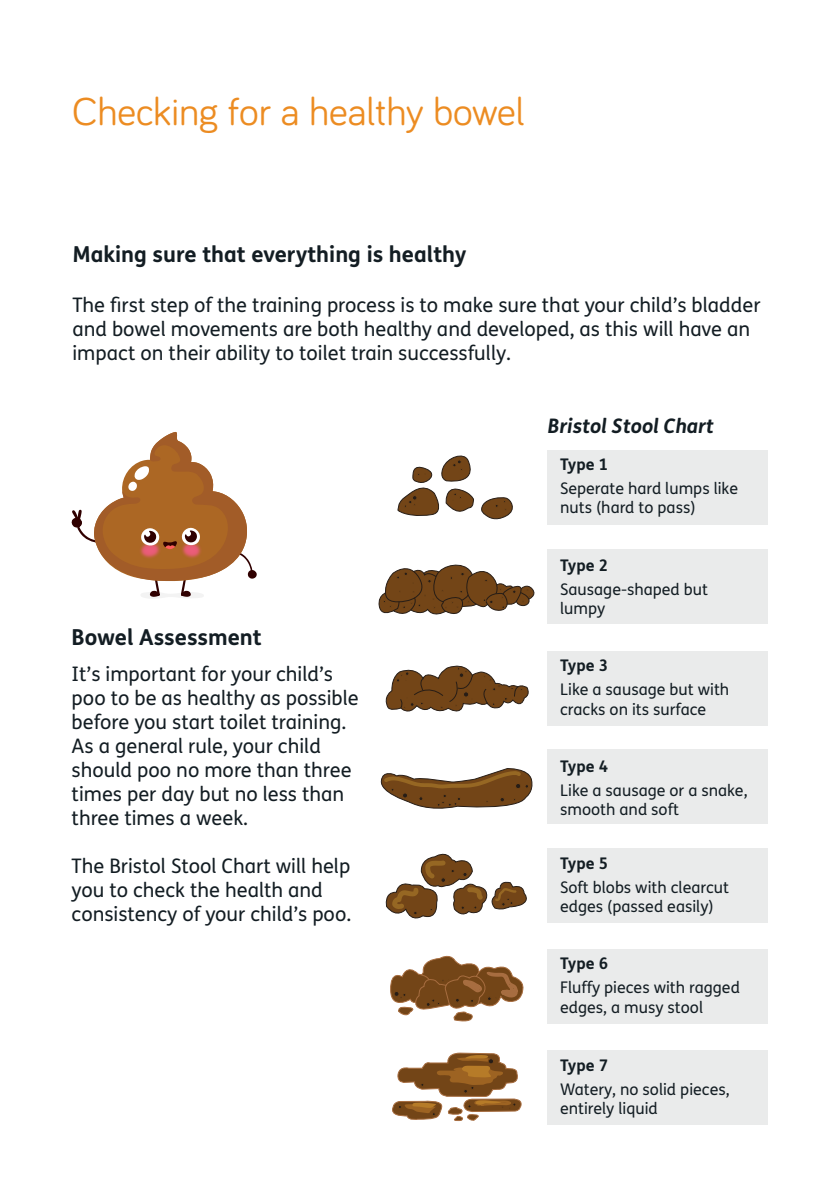
<style>
.page{position:relative;width:840px;height:1191px;background:#fff}
.page>*{position:absolute;margin:0;border:0;box-sizing:border-box;transform-origin:0 0}
.t1{font:40px "Bariol";color:#ec8c22}
.t2{font:700 22px "FS Me";color:#131d23}
.t3{font:20px/24px "FS Me";color:#131d23}
.t4{font:italic 700 20px "FS Me";color:#131d23}
.t5{font:16px/19.2px "FS Me";color:#131d23}
.t6{font:700 16px "FS Me";color:#131d23}
</style>
<div class="page">
<div style="left:547px;top:1050px;width:220px;height:75px;background:#eaebeb"></div>
<div style="left:547px;top:949px;width:220px;height:74px;background:#eaebeb"></div>
<div style="left:547px;top:848px;width:220px;height:75px;background:#eaebeb"></div>
<div style="left:547px;top:749px;width:220px;height:75px;background:#eaebeb"></div>
<div style="left:547px;top:651px;width:220px;height:75px;background:#eaebeb"></div>
<div style="left:547px;top:549px;width:220px;height:75px;background:#eaebeb"></div>
<div style="left:547px;top:450px;width:220px;height:74px;background:#eaebeb"></div>
<svg style="left:397px;top:455px;width:116px;height:65px"></svg>
<svg style="left:378px;top:564px;width:157px;height:51px"></svg>
<svg style="left:385px;top:665px;width:144px;height:47px"></svg>
<svg style="left:380px;top:768px;width:153px;height:41px"></svg>
<svg style="left:385px;top:853px;width:142px;height:66px"></svg>
<svg style="left:390px;top:955px;width:134px;height:67px"></svg>
<svg style="left:392px;top:1052px;width:130px;height:70px"></svg>
<svg style="left:72px;top:432px;width:184px;height:167px"></svg>
<h1 class="t1" style="left:72px;top:84px;width:454px">Checking for a healthy bowel</h1>
<p class="t2" style="left:72px;top:237px;width:395px">Making sure that everything is healthy</p>
<p class="t3" style="left:72px;top:293px;width:689px">The first step of the training process is to make sure that your child’s bladder and bowel movements are both healthy and developed, as this will have an impact on their ability to toilet train successfully.</p>
<p class="t4" style="left:547px;top:411px;width:167px">Bristol Stool Chart</p>
<p class="t6" style="left:560px;top:451px;width:49px">Type 1</p>
<p class="t5" style="left:560px;top:478px;width:179px">Seperate hard lumps like nuts (hard to pass)</p>
<p class="t2" style="left:72px;top:620px;width:191px">Bowel Assessment</p>
<p class="t3" style="left:72px;top:661px;width:288px">It’s important for your child’s poo to be as healthy as possible before you start toilet training.<br>As a general rule, your child should poo no more than three times per day but no less than three times a week.</p>
<p class="t3" style="left:72px;top:853px;width:281px">The Bristol Stool Chart will help you to check the health and consistency of your child’s poo.</p>
<p class="t6" style="left:560px;top:552px;width:49px">Type 2</p>
<p class="t5" style="left:560px;top:579px;width:149px">Sausage-shaped but lumpy</p>
<p class="t6" style="left:560px;top:653px;width:49px">Type 3</p>
<p class="t5" style="left:560px;top:680px;width:170px">Like a sausage but with cracks on its surface</p>
<p class="t6" style="left:560px;top:753px;width:49px">Type 4</p>
<p class="t5" style="left:560px;top:780px;width:189px">Like a sausage or a snake, smooth and soft</p>
<p class="t6" style="left:560px;top:851px;width:49px">Type 5</p>
<p class="t5" style="left:560px;top:877px;width:170px">Soft blobs with clearcut edges (passed easily)</p>
<p class="t6" style="left:560px;top:951px;width:49px">Type 6</p>
<p class="t5" style="left:560px;top:977px;width:181px">Fluffy pieces with ragged edges, a musy stool</p>
<p class="t6" style="left:560px;top:1053px;width:49px">Type 7</p>
<p class="t5" style="left:560px;top:1079px;width:171px">Watery, no solid pieces, entirely liquid</p>
</div>
